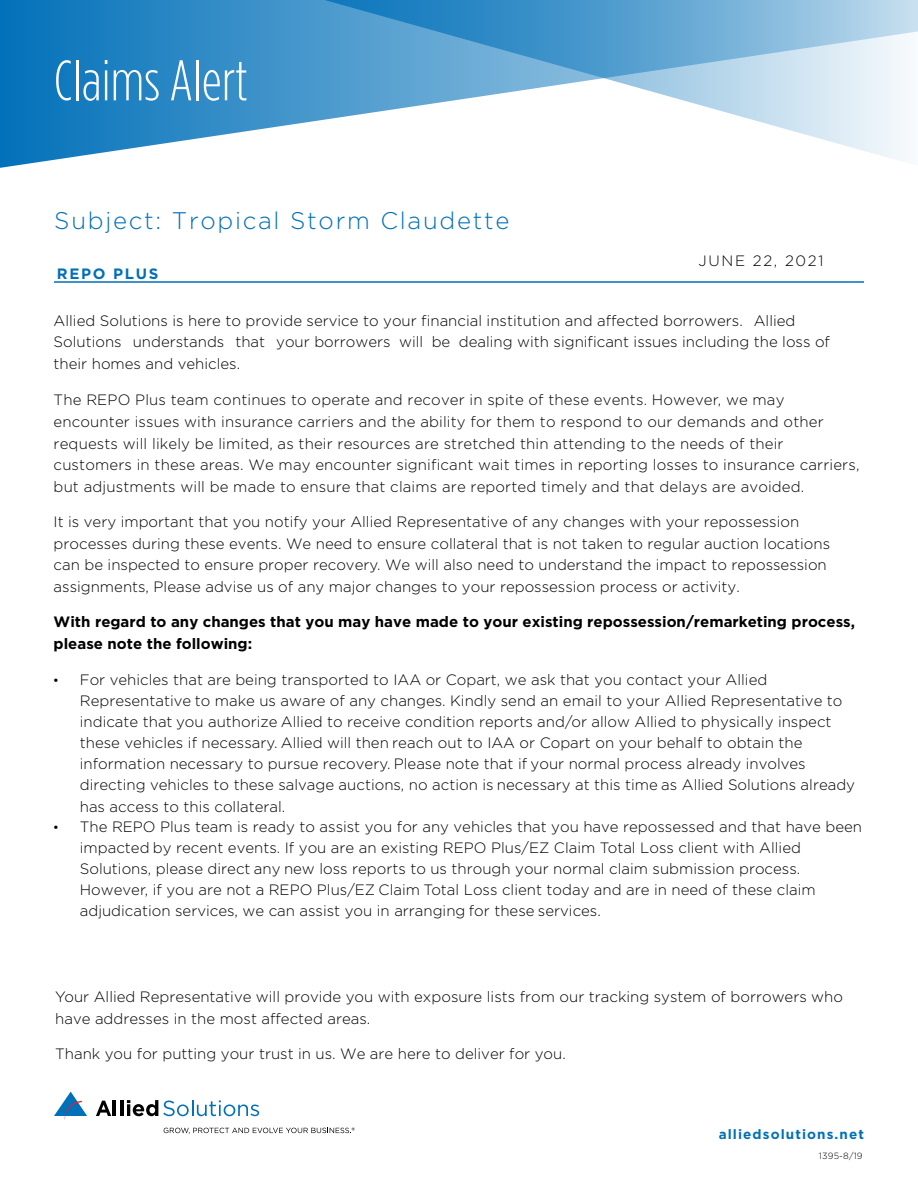
<style>
.page{position:relative;width:918px;height:1188px;background:#fff}
.page>*{position:absolute;margin:0;border:0;box-sizing:border-box;transform-origin:0 0}
.t1{font:300 condensed 57px "Gotham HTF";color:#fff}
.t2{font:300 24px "Gotham";letter-spacing:.07em;color:#0070b9}
.t3{font:300 15px/21px "Gotham HTF";color:#000}
.t4{font:300 15px "Gotham";letter-spacing:.01em;color:#000}
.t5{font:700 15px/21.6px "Gotham HTF";color:#000}
.t6{font:300 15px "Gotham";letter-spacing:.11em;color:#000}
.t7{font:700 15px "Gotham HTF";letter-spacing:.11em;color:#0070b9}
.t8{font:700 13.5px "Gotham HTF";letter-spacing:.08em;color:#0070b9}
.t9{font:300 9px "Gotham HTF";letter-spacing:.015em;color:#000}
.s1{font-family:"Gotham HTF"}
.s2{font-family:"Gotham"}
.s3{font-size:13.5px}
</style>
<div class="page">
<svg style="left:0;top:0;width:918px;height:168px"></svg>
<svg style="left:96px;top:1101px;width:15px;height:15px"></svg>
<hr style="left:113px;top:1100px;width:3px;height:16px;background:#000">
<hr style="left:120px;top:1100px;width:3px;height:16px;background:#000">
<svg style="left:127px;top:1100px;width:132px;height:16px"></svg>
<svg style="left:54px;top:1092px;width:33px;height:28px"></svg>
<svg style="left:164px;top:1127px;width:191px;height:7px"></svg>
<hr style="left:54px;top:281px;width:810px;height:2px;background:#0070b9">
<h1 class="t1" style="left:54px;top:50px;width:195px">Claims Alert</h1>
<h2 class="t2" style="left:54px;top:207px;width:457px">Subject: Tropical Storm Claudette</h2>
<p class="t7" style="left:57px;top:265px;width:103px">repo plus</p>
<p class="t6" style="left:699px;top:251px;width:126px">JUNE 22, 2021</p>
<p class="t4" style="left:54px;top:312px;width:743px">Allied Solutions is here to provide service to your financial institution and affected borrowers. <span class="s1">Allied</span></p>
<p class="t3" style="left:54px;top:331px;width:778px;line-height:21.8px">Solutions understands that your borrowers will be dealing with significant issues including the loss of their homes and vehicles.</p>
<p class="t3" style="left:54px;top:389px;width:807px;line-height:21.6px">The REPO Plus team continues to operate and recover in spite of the<span class="s2">se events.</span> However, we <span class="s2">may </span>encounter issues with insurance carriers and the ability for them to respond to our demands and other requests will likely be limited, as their resources are stretched thin attending to the needs of their customers in the<span class="s2">se</span> areas. We <span class="s2">may encounter</span> significant wait times in reporting losses to insurance carriers<span class="s2">,</span></p>
<p class="t4" style="left:54px;top:478px;width:752px">but adjustments will be made to ensure that claims are reported timely and that delays are avoided.</p>
<p class="t3" style="left:54px;top:511px;width:778px;line-height:21.6px">It is very important that you notify your Allied <span class="s2">R</span>epresentative of any changes with your repossession processes during th<span class="s2">ese events</span>. We need to ensure collateral that <span class="s2">is</span> not taken to regular auction locations can be inspected to ensure proper recovery. We <span class="s2">will also need to understand the impact to</span> repossession assignments, <span class="s2">P</span>lease advise us <span class="s2">of any major c</span>hanges to your repossession <span class="s2">process or</span> activity.</p>
<p class="t5" style="left:54px;top:611px;width:803px">With regard to any changes that you may have made to your existing repossession/remarketing process, please note the following:</p>
<p class="t3" style="left:80px;top:669px;width:777px;text-indent:-27px"><span class="s3">•</span> For vehicles that are being transported to IAA or Copart, we ask that you contact your Allied <span class="s2">R</span>epresentative to make us aware of <span class="s2">any changes.</span> Kindly send an email to your Allied <span class="s2">R</span>epresentative to indicate that you authorize Allied to receive condition reports and/or allow Allied to physically inspect these vehicles if necessary. Allied will then reach out to IAA or Copart on your behalf to obtain the information necessary to pursue recovery. Please note that if your normal process already involves directing vehicles to these salvage auctions, no action is necessary at this time as Allied Solutions already</p>
<p class="t3" style="left:80px;top:796px;width:207px">has access to this collateral.</p>
<p class="t3" style="left:80px;top:816px;width:784px;text-indent:-27px"><span class="s3">•</span> The REPO Plus team is ready to assist you for any vehicles that you have repossessed and that have been impacted by recent <span class="s2">events</span>. If you are an existing REPO Plus/EZ Claim Total Loss client with Allied Solutions, please direct any new loss reports to us through your normal claim submission process.<br>However, if you are not a REPO Plus/EZ Claim Total Loss client today and are in need of t<span class="s2">hese</span> claim adjudication services, we can assist you in arranging for these services<span class="s2">.</span></p>
<p class="t3" style="left:55px;top:986px;width:789px;line-height:21.6px">Your Allied <span class="s2">R</span>epresentative will provide you with exposure lists from our tracking system of borrowers who have addresses in the most affected areas.</p>
<p class="t3" style="left:55px;top:1043px;width:512px">Thank you for putting your trust in us. We are here to deliver for you.</p>
<p class="t8" style="left:719px;top:1126px;width:147px">alliedsolutions.net</p>
<p class="t9" style="left:819px;top:1151px;width:45px">1395-8/19</p>
</div>
